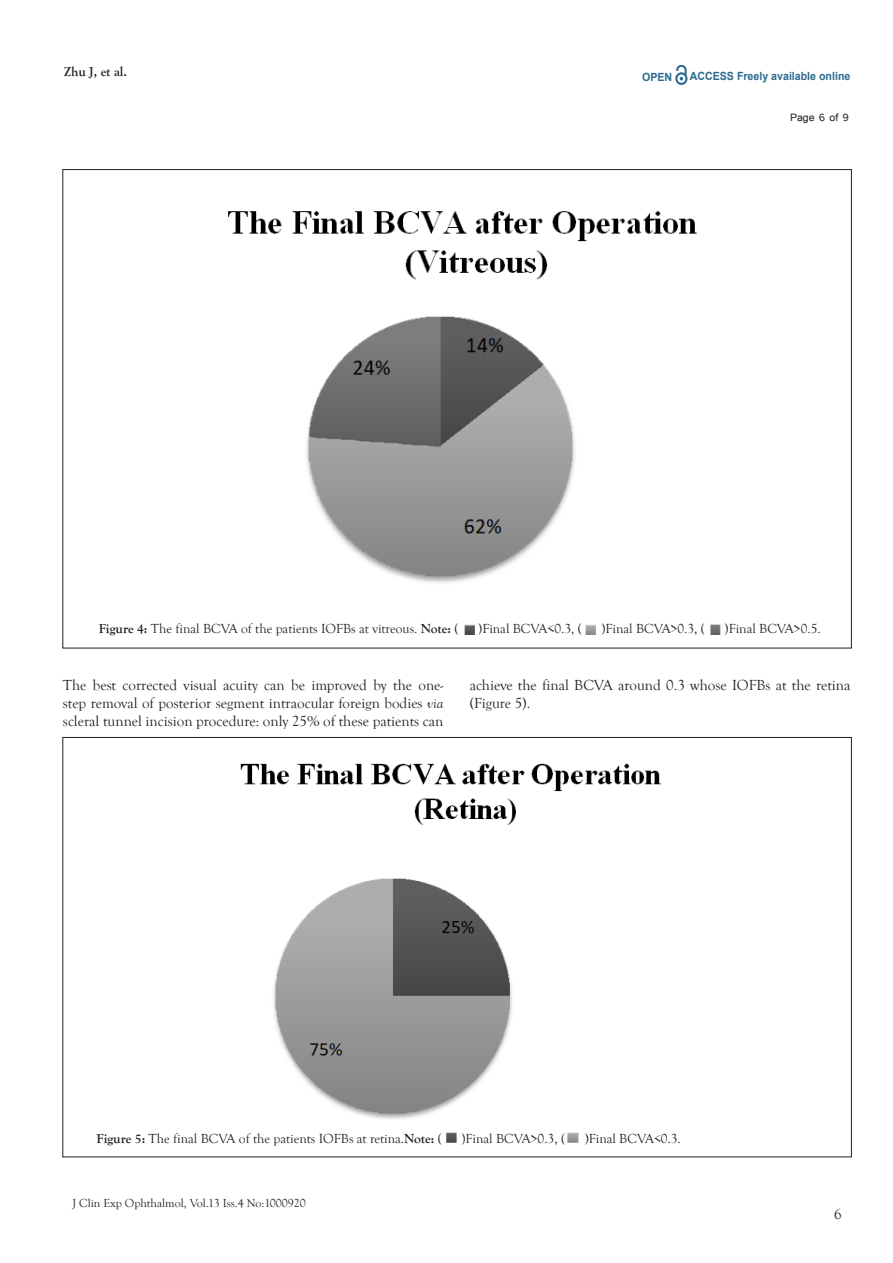
<style>
.page{position:relative;width:893px;height:1263px;background:#fff}
.page>*{position:absolute;margin:0;border:0;box-sizing:border-box;transform-origin:0 0}
.t1{font:15px/18px "Goudy Old Style T";color:#231f20;text-align:justify}
.t2{font:13.5px "Goudy Old Style T";color:#231f20}
.t3{font:700 13.5px "Goudy Old Style T";color:#231f20}
.t4{font:13.5px "Tunga";color:#231f20}
.t5{font:12px "Goudy Old Style T";color:#231f20}
.t6{font:700 11.25px "Arial";color:#2d6a8e;scale:.94 1}
.s1{font-weight:700}
.s2{font-style:italic}
</style>
<div class="page">
<svg style="left:675px;top:65px;width:12px;height:20px"></svg>
<img style="left:228px;top:211px;width:469px;height:372px">
<svg style="left:464px;top:625px;width:10px;height:10px"></svg>
<svg style="left:586px;top:625px;width:10px;height:10px"></svg>
<svg style="left:710px;top:625px;width:10px;height:10px"></svg>
<svg style="left:446px;top:1132px;width:11px;height:11px"></svg>
<svg style="left:568px;top:1132px;width:11px;height:11px"></svg>
<img style="left:240px;top:763px;width:421px;height:356px">
<div style="left:635px;top:932px;width:68px;height:162px;background:#fff"></div>
<p class="t3" style="left:64px;top:64px;width:65px">Zhu J, et al.</p>
<p class="t6" style="left:642px;top:70px;width:34px">OPEN</p>
<p class="t6" style="left:690px;top:69px;width:172px">ACCESS Freely available online</p>
<p class="t4" style="left:790px;top:108px;width:60px">Page 6 of 9</p>
<p class="t2" style="left:99px;top:621px;width:361px"><span class="s1">Figure 4:</span> The final BCVA of the patients IOFBs at vitreous. <span class="s1">Note:</span> (</p>
<p class="t2" style="left:479px;top:621px;width:104px">)Final BCVA&lt;0.3, (</p>
<p class="t2" style="left:602px;top:621px;width:104px">)Final BCVA&gt;0.3, (</p>
<p class="t2" style="left:725px;top:621px;width:97px">)Final BCVA&gt;0.5.</p>
<p class="t1" style="left:63px;top:676px;width:382px">The best corrected visual acuity can be improved by the one&shy;step removal of posterior segment intraocular foreign bodies <span class="s2">via </span>scleral tunnel incision procedure: only 25% of these patients can</p>
<p class="t1" style="left:470px;top:676px;width:382px">achieve the final BCVA around 0.3 whose IOFBs at the retina (Figure 5).</p>
<p class="t2" style="left:96px;top:1131px;width:347px"><span class="s1">Figure 5:</span> The final BCVA of the patients IOFBs at retina.<span class="s1">Note:</span> (</p>
<p class="t2" style="left:462px;top:1131px;width:104px">)Final BCVA&gt;0.3, (</p>
<p class="t2" style="left:585px;top:1131px;width:97px">)Final BCVA&lt;0.3.</p>
<p class="t5" style="left:73px;top:1196px;width:235px">J Clin Exp Ophthalmol, Vol.13 Iss.4 No:1000920</p>
<p class="t1" style="left:834px;top:1205px;width:9px">6</p>
</div>
